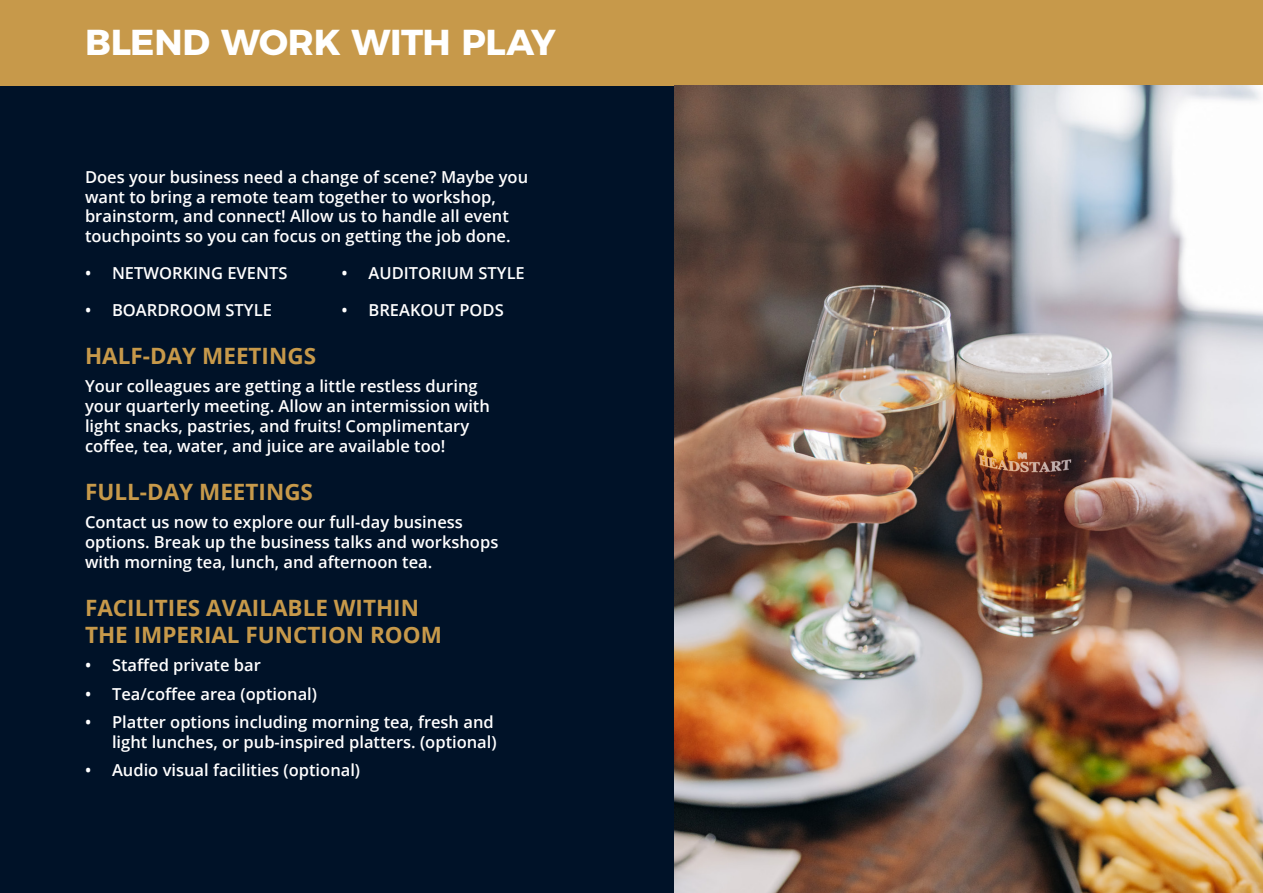
<style>
.page{position:relative;width:1263px;height:893px;background:#001228}
.page>*{position:absolute;margin:0;border:0;box-sizing:border-box;transform-origin:0 0}
.Page_Headings{font:700 36px "Montserrat";letter-spacing:-.01em;color:#fff}
.FAQ_Questions{font:700 22.5px/27px "Open Sans";color:#c7994a}
.FAQ_Answers{font:600 16.5px/19.8px "Open Sans";color:#fff}
</style>
<div class="page">
<div style="left:0;top:0;width:1263px;height:85px;background:#c7994a"></div>
<img style="left:674px;top:85px;width:589px;height:808px">
<p class="Page_Headings" style="left:85px;top:13px;width:472px">BLEND WORK WITH PLAY</p>
<p class="FAQ_Answers" style="left:85px;top:166px;width:445px">Does your business need a change of scene? Maybe you want to bring a remote team together to workshop, brainstorm, and connect! Allow us to handle all event touchpoints so you can focus on getting the job done.</p>
<p class="FAQ_Answers" style="left:85px;top:263px;width:204px">• NETWORKING EVENTS</p>
<p class="FAQ_Answers" style="left:85px;top:299px;width:188px">• BOARDROOM STYLE</p>
<p class="FAQ_Answers" style="left:341px;top:263px;width:185px">• AUDITORIUM STYLE</p>
<p class="FAQ_Answers" style="left:341px;top:299px;width:164px">• BREAKOUT PODS</p>
<p class="FAQ_Questions" style="left:85px;top:342px;width:232px">HALF-DAY MEETINGS</p>
<p class="FAQ_Answers" style="left:85px;top:376px;width:406px">Your colleagues are getting a little restless during your quarterly meeting. Allow an intermission with light snacks, pastries, and fruits! Complimentary coffee, tea, water, and juice are available too!</p>
<p class="FAQ_Questions" style="left:85px;top:478px;width:229px">FULL-DAY MEETINGS</p>
<p class="FAQ_Answers" style="left:85px;top:512px;width:415px">Contact us now to explore our full-day business options. Break up the business talks and workshops with morning tea, lunch, and afternoon tea.</p>
<p class="FAQ_Questions" style="left:85px;top:594px;width:358px">FACILITIES AVAILABLE WITHIN<br>THE IMPERIAL FUNCTION ROOM</p>
<p class="FAQ_Answers" style="left:85px;top:655px;width:177px">• Staffed private bar</p>
<p class="FAQ_Answers" style="left:85px;top:683px;width:234px">• Tea/coffee area (optional)</p>
<p class="FAQ_Answers" style="left:85px;top:712px;width:413px;text-align:right">• Platter options including morning tea, fresh and light lunches, or pub-inspired platters. (optional)</p>
<p class="FAQ_Answers" style="left:85px;top:760px;width:277px">• Audio visual facilities (optional)</p>
</div>
